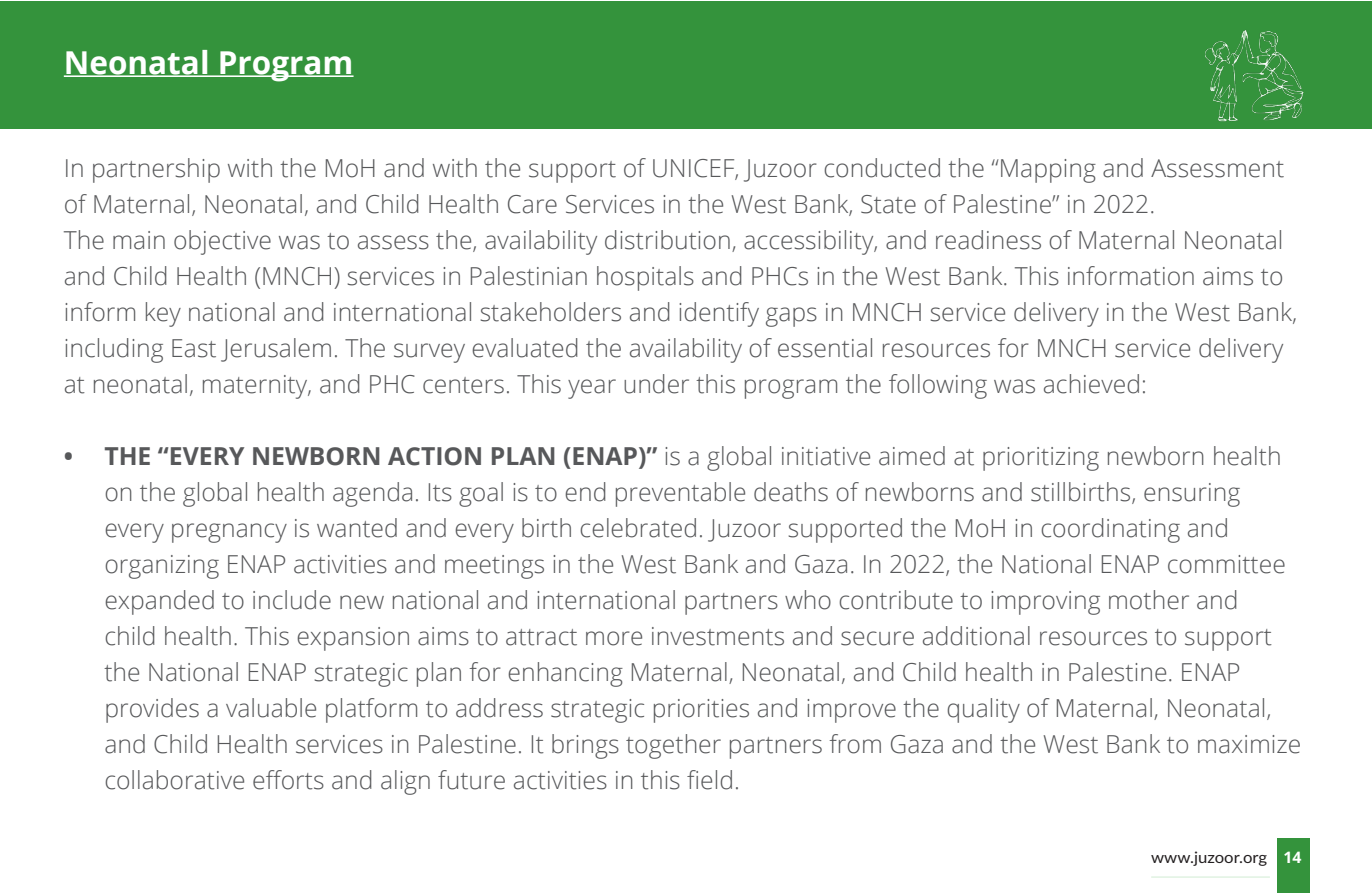
<style>
.page{position:relative;width:1372px;height:893px;background:#fff}
.page>*{position:absolute;margin:0;border:0;box-sizing:border-box;transform-origin:0 0}
.t1{font:700 31.5px "Open Sans";color:#fff}
.t2{font:300 24.75px/36px "Open Sans";color:#57585a}
.t3{font:15.75px "Lato";color:#231f20;scale:1.06 1}
.s1{font-weight:700}
.s2{font-family:"Open Sans";font-weight:700;color:#fff}
</style>
<div class="page">
<div style="left:1277px;top:839px;width:32px;height:54px;background:#34933c"></div>
<div style="left:0;top:1px;width:1371px;height:128px;background:#34933c"></div>
<hr style="left:64px;top:75px;width:289px;height:2px;background:#fff">
<img style="left:1205px;top:30px;width:99px;height:92px">
<p class="t1" style="left:64px;top:40px;width:291px">Neonatal Program</p>
<p class="t2" style="left:64px;top:149px;width:1234px">In partnership with the MoH and with the support of UNICEF, Juzoor conducted the “Mapping and Assessment of Maternal, Neonatal, and Child Health Care Services in the West Bank, State of Palestine” in 2022.<br>The main objective was to assess the, availability distribution, accessibility, and readiness of Maternal Neonatal and Child Health (MNCH) services in Palestinian hospitals and PHCs in the West Bank. This information aims to inform key national and international stakeholders and identify gaps in MNCH service delivery in the West Bank, including East Jerusalem. The survey evaluated the availability of essential resources for MNCH service delivery at neonatal, maternity, and PHC centers. This year under this program the following was achieved:</p>
<p class="t2" style="left:104px;top:437px;width:1198px;text-indent:-41px"><span class="s1">• THE “EVERY NEWBORN ACTION PLAN (ENAP)”</span> is a global initiative aimed at prioritizing newborn health on the global health agenda. Its goal is to end preventable deaths of newborns and stillbirths, ensuring every pregnancy is wanted and every birth celebrated. Juzoor supported the MoH in coordinating and organizing ENAP activities and meetings in the West Bank and Gaza. In 2022, the National ENAP committee expanded to include new national and international partners who contribute to improving mother and<br>child health. This expansion aims to attract more investments and secure additional resources to support the National ENAP strategic plan for enhancing Maternal, Neonatal, and Child health in Palestine. ENAP provides a valuable platform to address strategic priorities and improve the quality of Maternal, Neonatal, and Child Health services in Palestine. It brings together partners from Gaza and the West Bank to maximize collaborative efforts and align future activities in this field.</p>
<p class="t3" style="left:1151px;top:846px;width:143px">www.juzoor.org <span class="s2">14</span></p>
</div>
